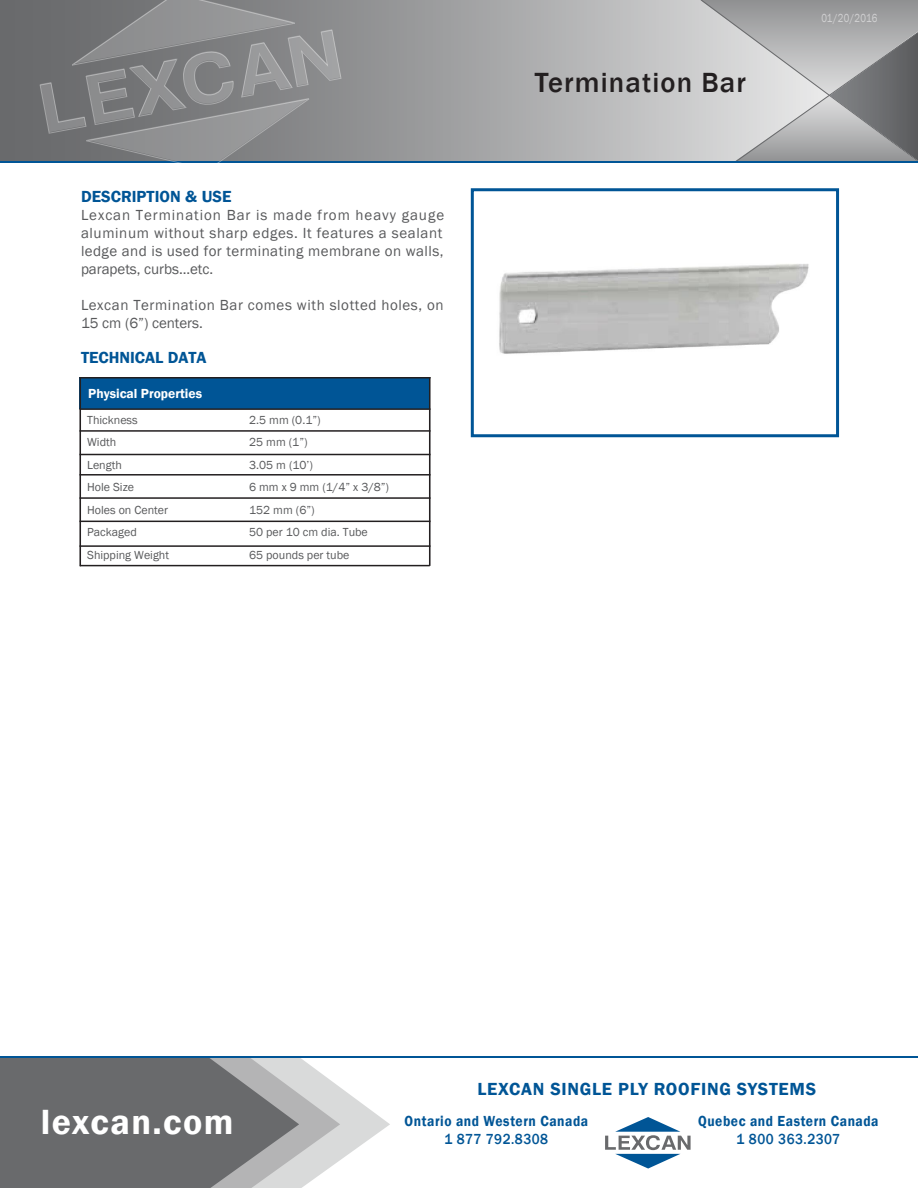
<style>
.page{position:relative;width:918px;height:1188px;background:#fff}
.page>*{position:absolute;margin:0;border:0;box-sizing:border-box;transform-origin:0 0}
.t1{font:600 36px "Franklin Gothic";letter-spacing:.04em;color:#fff}
.t2{font:500 28.5px "Franklin Gothic";letter-spacing:.04em;color:#231f20}
.t3{font:600 18px "Franklin Gothic";letter-spacing:.04em;color:#005596}
.t4{font:600 16.5px "Franklin Gothic";color:#005596}
.t5{font:15px/18px "Franklin Gothic";letter-spacing:.03em;color:#58595b;text-align:justify}
.t6{font:600 15px "Franklin Gothic";letter-spacing:.04em;color:#005596;scale:.9 1}
.t7{font:500 15px "Franklin Gothic";letter-spacing:.04em;color:#005596;scale:.9 1}
.t8{font:600 13.5px "Franklin Gothic";color:#fff}
.t9{font:12px "Franklin Gothic";color:#58595b}
.t10{font:12px "Franklin Gothic";letter-spacing:.005em;color:#d2d2d3;scale:.8 1}
</style>
<div class="page">
<svg style="left:0;top:0;width:700px;height:161px;background:#a5a6a7"></svg>
<svg style="left:700px;top:0;width:218px;height:161px;background:#afafb0"></svg>
<div style="left:471px;top:188px;width:368px;height:249px;border:3px solid #005596"></div>
<hr style="left:0;top:161px;width:918px;height:2px;background:#005596">
<svg style="left:340px;top:1087px;width:50px;height:73px"></svg>
<svg style="left:299px;top:1058px;width:41px;height:130px;fill:#d9dada"></svg>
<svg style="left:0;top:1058px;width:299px;height:130px;background:#757678"></svg>
<svg style="left:605px;top:1117px;width:86px;height:52px"></svg>
<hr style="left:0;top:1057px;width:918px;height:1px;background:#005596">
<svg style="left:40px;top:0;width:301px;height:163px;background:#838587"></svg>
<div style="left:80px;top:377px;width:350px;height:32px;background:#005596"></div>
<hr style="left:79px;top:377px;width:2px;height:189px;background:#231f20">
<hr style="left:429px;top:377px;width:2px;height:189px;background:#231f20">
<hr style="left:80px;top:377px;width:350px;height:2px;background:#231f20">
<hr style="left:80px;top:408px;width:350px;height:2px;background:#231f20">
<hr style="left:80px;top:430px;width:350px;height:2px;background:#231f20">
<hr style="left:80px;top:454px;width:350px;height:1px;background:#231f20">
<hr style="left:80px;top:474px;width:350px;height:2px;background:#231f20">
<hr style="left:80px;top:497px;width:350px;height:2px;background:#231f20">
<hr style="left:80px;top:521px;width:350px;height:1px;background:#231f20">
<hr style="left:80px;top:545px;width:350px;height:2px;background:#231f20">
<img style="left:499px;top:264px;width:310px;height:90px">
<hr style="left:80px;top:565px;width:350px;height:1px;background:#231f20">
<p class="t4" style="left:81px;top:187px;width:152px">DESCRIPTION &amp; USE</p>
<p class="t5" style="left:81px;top:207px;width:365px">Lexcan Termination Bar is made from heavy gauge aluminum without sharp edges. It features a sealant ledge and is used for terminating membrane on walls, parapets, curbs...etc.</p>
<p class="t5" style="left:81px;top:297px;width:364px">Lexcan Termination Bar comes with slotted holes, on<br>15 cm (6”) centers.</p>
<p class="t4" style="left:81px;top:347px;width:127px">TECHNICAL DATA</p>
<p class="t8" style="left:88px;top:385px;width:115px">Physical Properties</p>
<p class="t9" style="left:87px;top:412px;width:52px">Thickness</p>
<p class="t9" style="left:249px;top:412px;width:73px">2.5 mm (0.1”)</p>
<p class="t9" style="left:87px;top:435px;width:31px">Width</p>
<p class="t9" style="left:249px;top:435px;width:60px">25 mm (1”)</p>
<p class="t9" style="left:87px;top:457px;width:36px">Length</p>
<p class="t9" style="left:249px;top:457px;width:65px">3.05 m (10’)</p>
<p class="t9" style="left:87px;top:480px;width:48px">Hole Size</p>
<p class="t9" style="left:249px;top:480px;width:141px">6 mm x 9 mm (1/4” x 3/8”)</p>
<p class="t9" style="left:87px;top:502px;width:82px">Holes on Center</p>
<p class="t9" style="left:249px;top:502px;width:67px">152 mm (6”)</p>
<p class="t9" style="left:87px;top:525px;width:51px">Packaged</p>
<p class="t9" style="left:249px;top:525px;width:120px">50 per 10 cm dia. Tube</p>
<p class="t9" style="left:87px;top:547px;width:83px">Shipping Weight</p>
<p class="t9" style="left:249px;top:547px;width:102px">65 pounds per tube</p>
<h2 class="t2" style="left:535px;top:65px;width:213px">Termination Bar</h2>
<p class="t10" style="left:821px;top:10px;width:72px">01/20/2016</p>
<h1 class="t1" style="left:41px;top:1099px;width:194px">lexcan.com</h1>
<p class="t3" style="left:477px;top:1078px;width:340px">LEXCAN SINGLE PLY ROOFING SYSTEMS</p>
<p class="t6" style="left:698px;top:1111px;width:202px">Quebec and Eastern Canada</p>
<p class="t7" style="left:737px;top:1129px;width:117px">1 800 363.2307</p>
<p class="t6" style="left:405px;top:1111px;width:205px">Ontario and Western Canada</p>
<p class="t7" style="left:445px;top:1129px;width:117px">1 877 792.8308</p>
</div>
